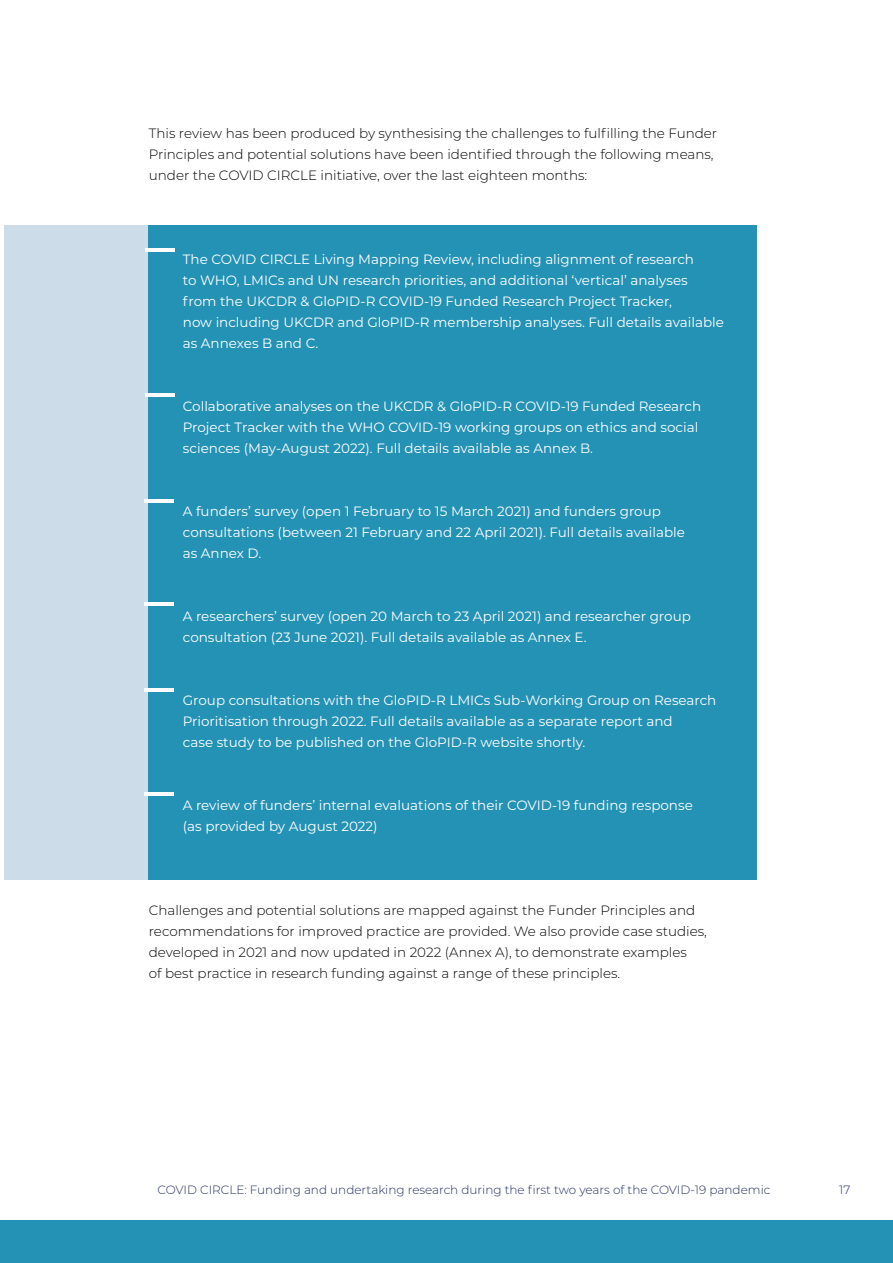
<style>
.page{position:relative;width:893px;height:1263px;background:#fff}
.page>*{position:absolute;margin:0;border:0;box-sizing:border-box;transform-origin:0 0}
.t1{font:13.5px/21px "Montserrat";color:#fff}
.t2{font:300 13.5px/21px "Montserrat";color:#000}
.t3{font:300 12px "Montserrat";color:#252f61}
</style>
<div class="page">
<div style="left:0;top:1220px;width:893px;height:43px;background:#2492b5"></div>
<div style="left:4px;top:225px;width:145px;height:655px;background:#ccdde9"></div>
<div style="left:149px;top:225px;width:608px;height:655px;background:#2492b5"></div>
<hr style="left:145px;top:499px;width:29px;height:3px;background:#fff">
<hr style="left:145px;top:603px;width:29px;height:3px;background:#fff">
<hr style="left:145px;top:248px;width:30px;height:3px;background:#fff">
<hr style="left:145px;top:393px;width:30px;height:3px;background:#fff">
<hr style="left:145px;top:793px;width:29px;height:3px;background:#fff">
<hr style="left:145px;top:689px;width:29px;height:3px;background:#fff">
<p class="t2" style="left:149px;top:123px;width:570px">This review has been produced by synthesising the challenges to fulfilling the Funder<br>Principles and potential solutions have been identified through the following means, under the COVID CIRCLE initiative, over the last eighteen months:</p>
<p class="t1" style="left:183px;top:248px;width:543px">The COVID CIRCLE Living Mapping Review, including alignment of research<br>to WHO, LMICs and UN research priorities, and additional ‘vertical’ analyses from the UKCDR &amp; GloPID-R COVID-19 Funded Research Project Tracker,<br>now including UKCDR and GloPID-R membership analyses. Full details available as Annexes B and C.</p>
<p class="t1" style="left:183px;top:396px;width:520px">Collaborative analyses on the UKCDR &amp; GloPID-R COVID-19 Funded Research<br>Project Tracker with the WHO COVID-19 working groups on ethics and social sciences (May-August 2022). Full details available as Annex B.</p>
<p class="t1" style="left:183px;top:501px;width:504px">A funders’ survey (open 1 February to 15 March 2021) and funders group consultations (between 21 February and 22 April 2021). Full details available as Annex D.</p>
<p class="t1" style="left:183px;top:606px;width:510px">A researchers’ survey (open 20 March to 23 April 2021) and researcher group consultation (23 June 2021). Full details available as Annex E.</p>
<p class="t1" style="left:183px;top:690px;width:535px">Group consultations with the GloPID-R LMICs Sub-Working Group on Research<br>Prioritisation through 2022. Full details available as a separate report and<br>case study to be published on the GloPID-R website shortly.</p>
<p class="t1" style="left:183px;top:795px;width:511px">A review of funders’ internal evaluations of their COVID-19 funding response (as provided by August 2022)</p>
<p class="t2" style="left:149px;top:900px;width:560px">Challenges and potential solutions are mapped against the Funder Principles and recommendations for improved practice are provided. We also provide case studies, developed in 2021 and now updated in 2022 (Annex A), to demonstrate examples<br>of best practice in research funding against a range of these principles.</p>
<p class="t3" style="left:157px;top:1181px;width:615px">COVID CIRCLE: Funding and undertaking research during the first two years of the COVID-19 pandemic</p>
<p class="t3" style="left:839px;top:1181px;width:13px">17</p>
</div>
